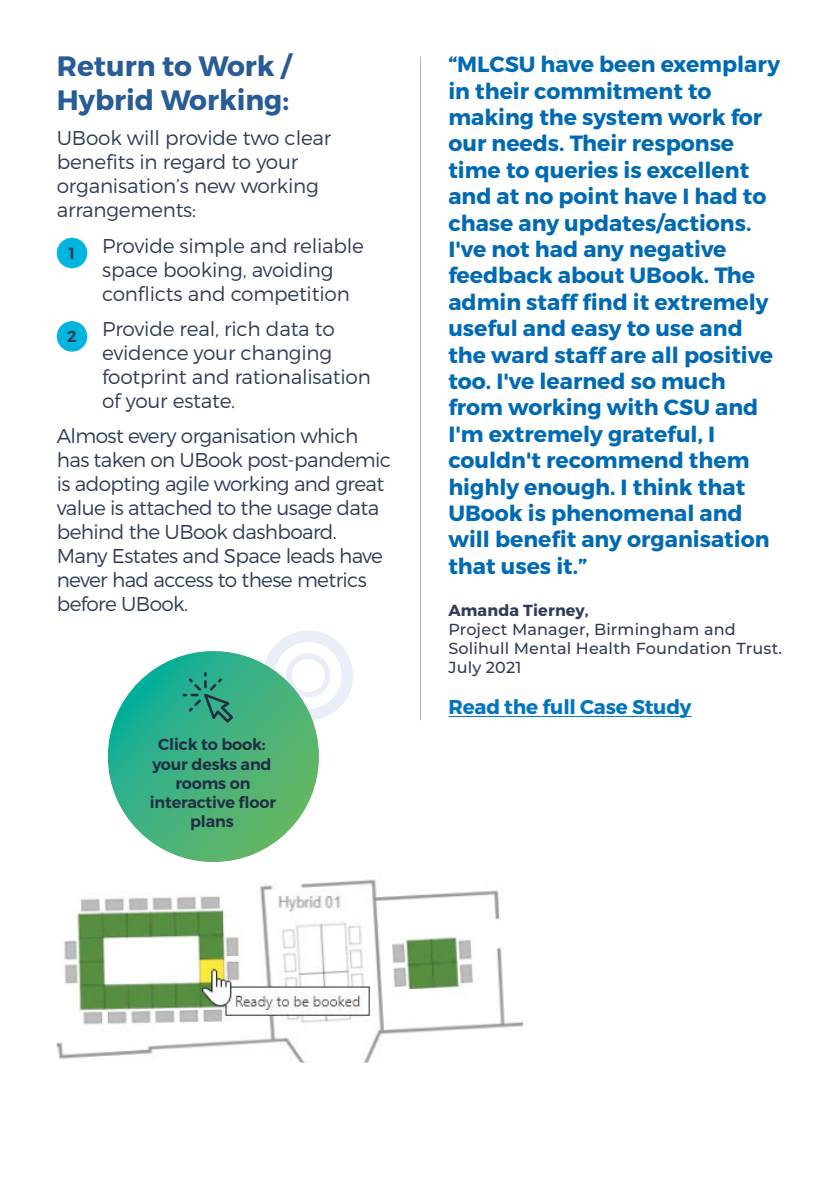
<style>
.page{position:relative;width:840px;height:1191px;background:#fff}
.page>*{position:absolute;margin:0;border:0;box-sizing:border-box;transform-origin:0 0}
.Heading_2{font:700 28px/33.6px "Montserrat";color:#285c97}
.t1{font:700 22px/26.4px "Montserrat";color:#006ab4}
.Body{font:300 20px/24px "Montserrat";letter-spacing:-.025em;color:#303d59}
.Body-2{font:700 20px "Montserrat";letter-spacing:-.01em;color:#0075bd}
.Quote_Name{font:500 16px/19.2px "Montserrat";letter-spacing:.01em;color:#303d59}
.Body-3{font:600 16px/19.2px "Montserrat";letter-spacing:-.01em;color:#212e45;text-align:center}
.Body-4{font:600 16px "Montserrat";color:#303d59}
.s1{font-weight:700}
</style>
<div class="page">
<hr style="left:420px;top:57px;width:1px;height:663px;background:#b3b2b2">
<svg style="left:263px;top:631px;width:90px;height:89px"></svg>
<img style="left:57px;top:838px;width:465px;height:224px">
<div style="left:57px;top:238px;width:30px;height:30px;background:#00b5de;border-radius:50%"></div>
<div style="left:57px;top:321px;width:30px;height:30px;background:#00b5de;border-radius:50%"></div>
<hr style="left:448px;top:716px;width:243px;height:1px;background:#0075bd">
<svg style="left:108px;top:651px;width:211px;height:211px;background:#41b27d"></svg>
<svg style="left:181px;top:670px;width:54px;height:55px;background:#2d9e81"></svg>
<p class="Heading_2" style="left:57px;top:50px;width:235px">Return to Work /<br>Hybrid Working:</p>
<p class="Body" style="left:57px;top:126px;width:276px">UBook will provide two clear benefits in regard to your organisation’s new working arrangements:</p>
<p class="Body-4" style="left:68px;top:243px;width:8px">1</p>
<p class="Body" style="left:102px;top:233px;width:263px">Provide simple and reliable space booking, avoiding conflicts and competition</p>
<p class="Body-4" style="left:67px;top:326px;width:11px">2</p>
<p class="Body" style="left:102px;top:316px;width:270px">Provide real, rich data to evidence your changing footprint and rationalisation of your estate.</p>
<p class="Body" style="left:57px;top:424px;width:336px">Almost every organisation which has taken on UBook post-pandemic is adopting agile working and great value is attached to the usage data behind the UBook dashboard.<br>Many Estates and Space leads have never had access to these metrics before UBook.</p>
<p class="Body-3" style="left:150px;top:735px;width:128px">Click to book: your desks and rooms on interactive floor plans</p>
<p class="t1" style="left:448px;top:51px;width:333px">“MLCSU have been exemplary in their commitment to making the system work for our needs. Their response time to queries is excellent and at no point have I had to chase any updates/actions.<br>I've not had any negative feedback about UBook. The admin staff find it extremely useful and easy to use and the ward staff are all positive too. I've learned so much from working with CSU and<br>I'm extremely grateful, I couldn't recommend them highly enough. I think that<br>UBook is phenomenal and will benefit any organisation that uses it.”</p>
<p class="Quote_Name" style="left:448px;top:600px;width:335px"><span class="s1">Amanda Tierney,<br></span>Project Manager, Birmingham and<br>Solihull Mental Health Foundation Trust.<br>July 2021</p>
<p class="Body-2" style="left:448px;top:695px;width:244px">Read the full Case Study</p>
</div>
